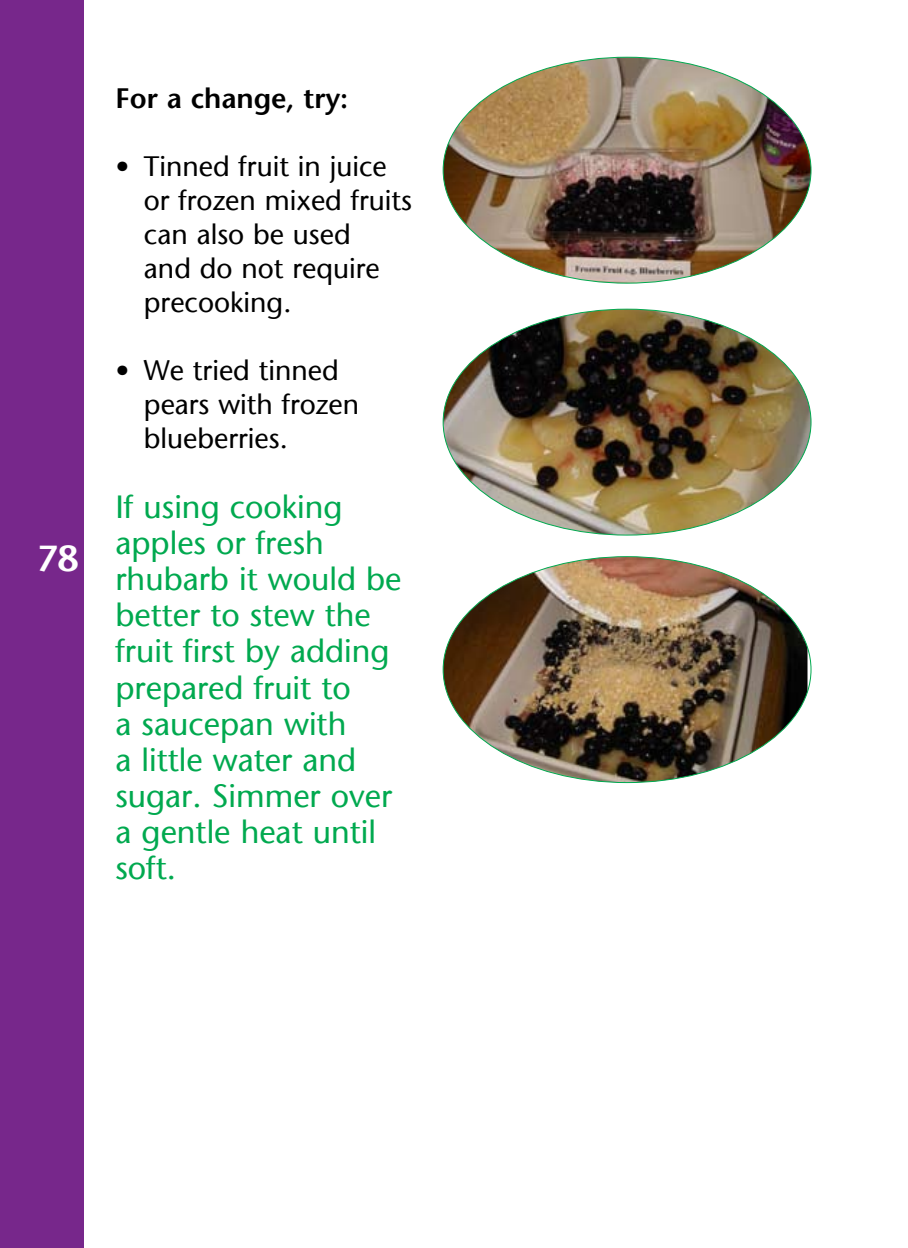
<style>
.page{position:relative;width:908px;height:1248px;background:#fff}
.page>*{position:absolute;margin:0;border:0;box-sizing:border-box;transform-origin:0 0}
.t1{font:600 36px "Stone Sans";color:#fff}
.t2{font:32px/36px "Stone Sans";color:#00a94f}
.t3{font:28px/34px "Stone Sans";color:#000}
.t4{font:600 28px "Stone Sans";color:#000}
</style>
<div class="page">
<div style="left:0;top:0;width:83px;height:1247px;background:#77278b"></div>
<img style="left:444px;top:310px;width:366px;height:225px">
<img style="left:444px;top:556px;width:363px;height:226px">
<img style="left:444px;top:57px;width:366px;height:226px">
<p class="t1" style="left:37px;top:537px;width:43px">78</p>
<p class="t4" style="left:115px;top:81px;width:234px">For a change, try:</p>
<p class="t3" style="left:144px;top:149px;width:269px;text-indent:-28px">• Tinned fruit in juice or frozen mixed fruits can also be used<br>and do not require precooking.</p>
<p class="t3" style="left:144px;top:353px;width:217px;text-indent:-28px">• We tried tinned pears with frozen blueberries.</p>
<p class="t2" style="left:115px;top:489px;width:287px">If using cooking apples or fresh rhubarb it would be better to stew the fruit first by adding prepared fruit to<br>a saucepan with<br>a little water and sugar. Simmer over a gentle heat until soft.</p>
</div>
